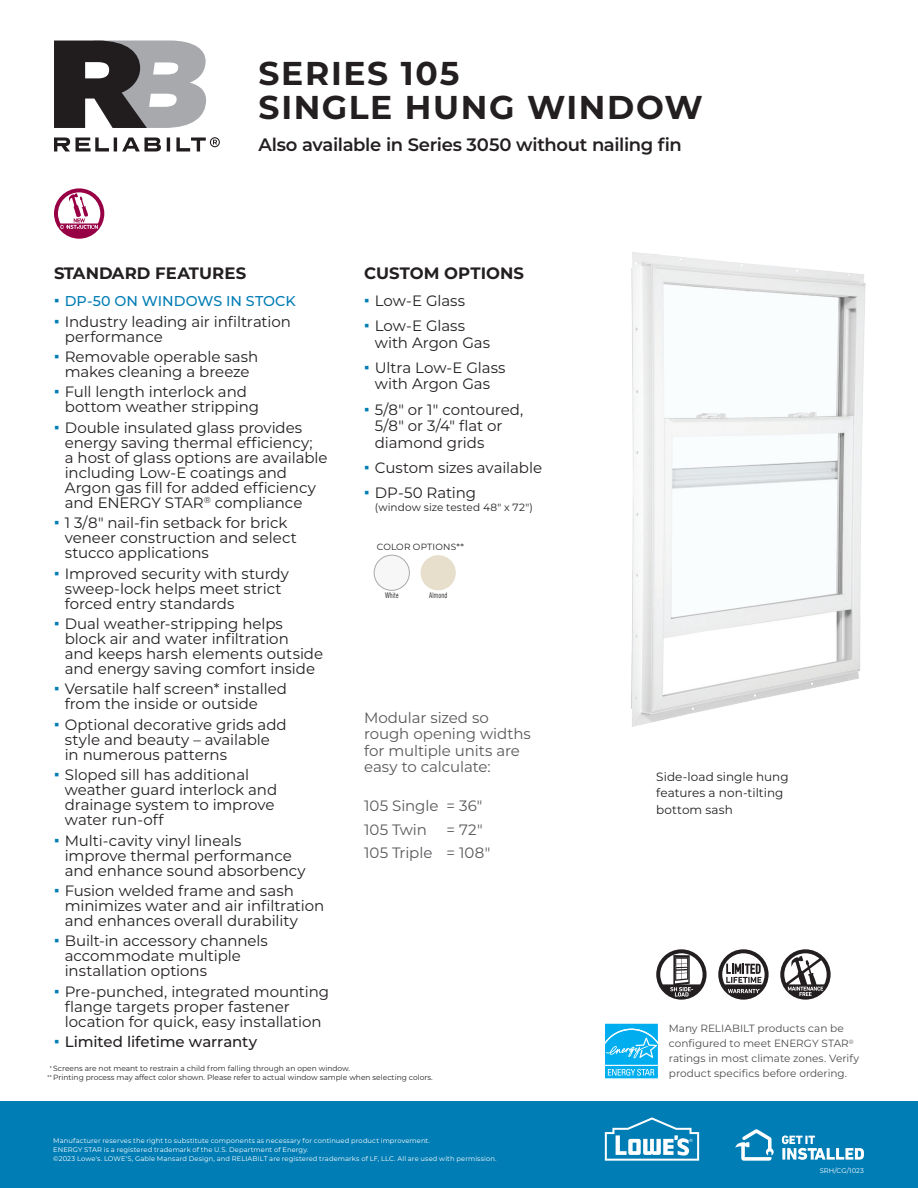
<style>
.page{position:relative;width:918px;height:1188px;background:#fff}
.page>*{position:absolute;margin:0;border:0;box-sizing:border-box;transform-origin:0 0}
.t1{font:700 33px/34.5px "Montserrat";letter-spacing:.05em;color:#231f20}
.t2{font:600 18px "Montserrat";letter-spacing:-.02em;color:#231f20}
.t3{font:700 16.5px "Montserrat";letter-spacing:.005em;color:#231f20}
.t4{font:15px/15px "Montserrat";letter-spacing:-.005em;color:#231f20}
.t5{font:15px/16.5px "Montserrat";letter-spacing:-.005em;color:#57585a}
.t6{font:500 15px "Montserrat";letter-spacing:-.005em;color:#231f20}
.t7{font:500 14.25px "Montserrat";color:#007db5}
.t8{font:12px/16.5px "Montserrat";letter-spacing:.005em;color:#231f20}
.t9{font:10.5px/15px "Montserrat";color:#4b4c4d}
.t10{font:10.5px "Montserrat";letter-spacing:.015em;color:#231f20}
.t11{font:9px "Montserrat";letter-spacing:.02em;color:#231f20}
.t12{font:7.5px/9px "Montserrat";color:#231f20}
.t13{font:condensed 7.5px "Helvetica";letter-spacing:.025em;color:#231f20;scale:.75 1}
.t14{font:6.75px/9px "Montserrat";letter-spacing:.015em;color:#fff}
</style>
<div class="page">
<img style="left:631px;top:252px;width:235px;height:475px">
<div style="left:0;top:1102px;width:918px;height:86px;background:#007db5"></div>
<svg style="left:735px;top:1129px;width:39px;height:32px"></svg>
<svg style="left:782px;top:1136px;width:82px;height:24px"></svg>
<svg style="left:605px;top:1117px;width:94px;height:44px"></svg>
<svg style="left:54px;top:41px;width:152px;height:87px;background:#777577"></svg>
<svg style="left:54px;top:137px;width:166px;height:15px"></svg>
<svg style="left:54px;top:188px;width:50px;height:51px"></svg>
<div style="left:374px;top:555px;width:35px;height:35px;background:#f7f7f8;border-radius:50%"></div>
<div style="left:374px;top:555px;width:36px;height:36px;border:1px solid #a8a9ad;border-radius:50%"></div>
<div style="left:421px;top:555px;width:35px;height:35px;background:#e7dfcc;border-radius:50%"></div>
<svg style="left:718px;top:949px;width:51px;height:51px"></svg>
<svg style="left:780px;top:949px;width:51px;height:51px"></svg>
<svg style="left:656px;top:949px;width:51px;height:51px"></svg>
<div style="left:604px;top:1022px;width:55px;height:58px;background:linear-gradient(to right,#a7e3f9,#a7e3f9)"></div>
<div style="left:605px;top:1066px;width:53px;height:12px;background:#00aeef"></div>
<svg style="left:605px;top:1024px;width:53px;height:52px"></svg>
<h1 class="t1" style="left:258px;top:54px;width:446px">SERIES 105<br>SINGLE HUNG WINDOW</h1>
<p class="t2" style="left:258px;top:132px;width:425px">Also available in Series 3050 without nailing fin</p>
<p class="t3" style="left:54px;top:261px;width:194px">STANDARD FEATURES</p>
<p class="t3" style="left:364px;top:261px;width:162px">CUSTOM OPTIONS</p>
<p class="t7" style="left:54px;top:291px;width:243px"><sup>■</sup> DP-50 ON WINDOWS IN STOCK</p>
<p class="t4" style="left:65px;top:313px;width:228px;text-indent:-11px"><sup>■</sup> Industry leading air infiltration performance</p>
<p class="t4" style="left:54px;top:349px;width:206px;text-align:center"><sup>■</sup> Removable operable sash makes cleaning a breeze</p>
<p class="t4" style="left:65px;top:384px;width:196px;text-indent:-11px"><sup>■</sup> Full length interlock and bottom weather stripping</p>
<p class="t4" style="left:65px;top:419px;width:264px;text-indent:-11px"><sup>■</sup> Double insulated glass provides energy saving thermal efficiency;<br>a host of glass options are available including Low-E coatings and Argon gas fill for added efficiency and ENERGY STAR<sup>®</sup> compliance</p>
<p class="t4" style="left:65px;top:515px;width:234px;text-indent:-11px"><sup>■</sup> 1 3/8" nail-fin setback for brick veneer construction and select stucco applications</p>
<p class="t4" style="left:65px;top:565px;width:226px;text-indent:-11px"><sup>■</sup> Improved security with sturdy sweep-lock helps meet strict forced entry standards</p>
<p class="t4" style="left:65px;top:616px;width:260px;text-indent:-11px"><sup>■</sup> Dual weather-stripping helps block air and water infiltration<br>and keeps harsh elements outside and energy saving comfort inside</p>
<p class="t4" style="left:65px;top:681px;width:224px;text-indent:-11px"><sup>■</sup> Versatile half screen* installed from the inside or outside</p>
<p class="t4" style="left:65px;top:716px;width:223px;text-indent:-11px"><sup>■</sup> Optional decorative grids add style and beauty – available in numerous patterns</p>
<p class="t4" style="left:65px;top:767px;width:214px;text-indent:-11px"><sup>■</sup> Sloped sill has additional weather guard interlock and drainage system to improve water run-off</p>
<p class="t4" style="left:65px;top:832px;width:242px;text-indent:-11px"><sup>■</sup> Multi-cavity vinyl lineals improve thermal performance and enhance sound absorbency</p>
<p class="t4" style="left:65px;top:883px;width:261px;text-indent:-11px"><sup>■</sup> Fusion welded frame and sash minimizes water and air infiltration and enhances overall durability</p>
<p class="t4" style="left:65px;top:933px;width:205px;text-indent:-11px"><sup>■</sup> Built-in accessory channels accommodate multiple installation options</p>
<p class="t4" style="left:65px;top:983px;width:266px;text-indent:-11px"><sup>■</sup> Pre-punched, integrated mounting flange targets proper fastener location for quick, easy installation</p>
<p class="t6" style="left:54px;top:1031px;width:205px"><sup>■</sup> Limited lifetime warranty</p>
<p class="t4" style="left:364px;top:293px;width:103px"><sup>■</sup> Low-E Glass</p>
<p class="t4" style="left:375px;top:317px;width:117px;line-height:16.5px;text-indent:-11px"><sup>■</sup> Low-E Glass with Argon Gas</p>
<p class="t4" style="left:364px;top:359px;width:143px;line-height:16.5px;text-align:center"><sup>■</sup> Ultra Low-E Glass with Argon Gas</p>
<p class="t4" style="left:375px;top:401px;width:150px;line-height:16.5px;text-indent:-11px"><sup>■</sup> 5/8" or 1" contoured,<br>5/8" or 3/4" flat or diamond grids</p>
<p class="t4" style="left:364px;top:459px;width:180px"><sup>■</sup> Custom sizes available</p>
<p class="t4" style="left:364px;top:485px;width:114px"><sup>■</sup> DP-50 Rating</p>
<p class="t10" style="left:375px;top:500px;width:160px">(window size tested 48" x 72")</p>
<p class="t11" style="left:377px;top:541px;width:89px">COLOR OPTIONS**</p>
<p class="t13" style="left:385px;top:591px;width:20px">White</p>
<p class="t13" style="left:429px;top:591px;width:25px">Almond</p>
<p class="t5" style="left:364px;top:709px;width:168px">Modular sized so rough opening widths for multiple units are easy to calculate:</p>
<p class="t5" style="left:364px;top:794px;width:120px;line-height:23.2px">105 Single = 36"<br>105 Twin</p>
<p class="t5" style="left:364px;top:817px;width:128px;line-height:23.2px;text-indent:82px">= 72"<br>105 Triple = 108"</p>
<p class="t12" style="left:48px;top:1064px;width:387px"><sup>*</sup> Screens are not meant to restrain a child from falling through an open window.<br><sup>**</sup> Printing process may affect color shown. Please refer to actual window sample when selecting colors.</p>
<p class="t14" style="left:53px;top:1136px;width:445px">Manufacturer reserves the right to substitute components as necessary for continued product improvement.<br>ENERGY STAR is a registered trademark of the U.S. Department of Energy.<br>©2023 Lowe's. LOWE'S, Gable Mansard Design, and RELIABILT are registered trademarks of LF, LLC. All are used with permission.</p>
<p class="t8" style="left:656px;top:768px;width:134px">Side-load single hung features a non-tilting bottom sash</p>
<p class="t9" style="left:669px;top:1021px;width:192px">Many RELIABILT products can be configured to meet ENERGY STAR<sup>® </sup>ratings in most climate zones. Verify product specifics before ordering.</p>
<p class="t14" style="left:820px;top:1166px;width:46px">SRH/CG/1023</p>
</div>
